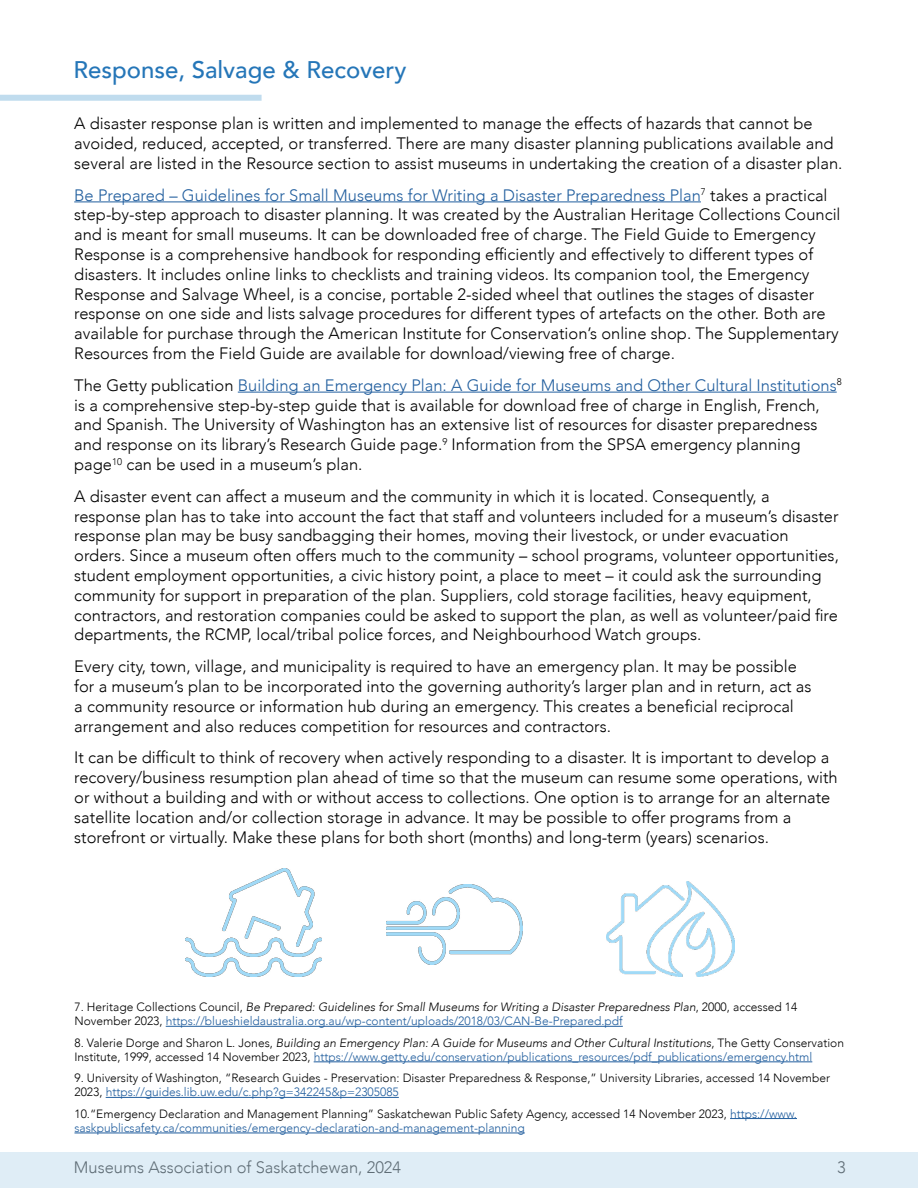
<style>
.page{position:relative;width:918px;height:1188px;background:#fff}
.page>*{position:absolute;margin:0;border:0;box-sizing:border-box;transform-origin:0 0}
.t1{font:500 24px "Avenir";color:#2576b8}
.t2{font:300 16.5px/19.8px "Avenir";color:#000}
.t3{font:300 12px/14.4px "Avenir";color:#000}
.t4{font:300 12px/14.4px "Avenir";color:#215e9e}
.s1{color:#215e9e}
.s2{color:#000}
.s3{font-style:italic;color:#000}
.s4{font-style:italic}
</style>
<div class="page">
<div style="left:0;top:1152px;width:918px;height:36px;background:#dfedf6"></div>
<hr style="left:74px;top:201px;width:627px;height:1px;background:#215e9e">
<hr style="left:238px;top:392px;width:599px;height:1px;background:#215e9e">
<div style="left:0;top:95px;width:262px;height:6px;background:#c0dcee"></div>
<hr style="left:166px;top:1026px;width:457px;height:1px;background:#215e9e">
<hr style="left:314px;top:1062px;width:498px;height:1px;background:#215e9e">
<hr style="left:106px;top:1097px;width:293px;height:1px;background:#215e9e">
<hr style="left:730px;top:1118px;width:67px;height:1px;background:#215e9e">
<hr style="left:74px;top:1133px;width:451px;height:1px;background:#215e9e">
<img style="left:185px;top:869px;width:137px;height:107px">
<img style="left:386px;top:884px;width:137px;height:81px">
<img style="left:606px;top:882px;width:128px;height:95px">
<h1 class="t1" style="left:74px;top:49px;width:335px">Response, Salvage &amp; Recovery</h1>
<p class="t2" style="left:74px;top:114px;width:770px">A disaster response plan is written and implemented to manage the effects of hazards that cannot be avoided, reduced, accepted, or transferred. There are many disaster planning publications available and several are listed in the Resource section to assist museums in undertaking the creation of a disaster plan.</p>
<p class="t2" style="left:74px;top:185px;width:768px"><span class="s1">Be Prepared – Guidelines for Small Museums for Writing a Disaster Preparedness Plan</span><sup>7</sup> takes a practical step-by-step approach to disaster planning. It was created by the Australian Heritage Collections Council and is meant for small museums. It can be downloaded free of charge. The Field Guide to Emergency Response is a comprehensive handbook for responding efficiently and effectively to different types of disasters. It includes online links to checklists and training videos. Its companion tool, the Emergency Response and Salvage Wheel, is a concise, portable 2-sided wheel that outlines the stages of disaster response on one side and lists salvage procedures for different types of artefacts on the other. Both are available for purchase through the American Institute for Conservation’s online shop. The Supplementary Resources from the Field Guide are available for download/viewing free of charge.</p>
<p class="t2" style="left:74px;top:375px;width:769px">The Getty publication <span class="s1">Building an Emergency Plan: A Guide for Museums and Other Cultural Institutions</span><sup>8 </sup>is a comprehensive step-by-step guide that is available for download free of charge in English, French, and Spanish. The University of Washington has an extensive list of resources for disaster preparedness and response on its library’s Research Guide page.<sup>9</sup> Information from the SPSA emergency planning page<sup>10</sup> can be used in a museum’s plan.</p>
<p class="t2" style="left:74px;top:486px;width:766px">A disaster event can affect a museum and the community in which it is located. Consequently, a response plan has to take into account the fact that staff and volunteers included for a museum’s disaster response plan may be busy sandbagging their homes, moving their livestock, or under evacuation orders. Since a museum often offers much to the community – school programs, volunteer opportunities, student employment opportunities, a civic history point, a place to meet – it could ask the surrounding community for support in preparation of the plan. Suppliers, cold storage facilities, heavy equipment, contractors, and restoration companies could be asked to support the plan, as well as volunteer/paid fire departments, the RCMP, local/tribal police forces, and Neighbourhood Watch groups.</p>
<p class="t2" style="left:74px;top:657px;width:739px">Every city, town, village, and municipality is required to have an emergency plan. It may be possible for a museum’s plan to be incorporated into the governing authority’s larger plan and in return, act as a community resource or information hub during an emergency. This creates a beneficial reciprocal arrangement and also reduces competition for resources and contractors.</p>
<p class="t2" style="left:74px;top:748px;width:765px">It can be difficult to think of recovery when actively responding to a disaster. It is important to develop a recovery/business resumption plan ahead of time so that the museum can resume some operations, with or without a building and with or without access to collections. One option is to arrange for an alternate satellite location and/or collection storage in advance. It may be possible to offer programs from a storefront or virtually. Make these plans for both short (months) and long-term (years) scenarios.</p>
<p class="t4" style="left:74px;top:1000px;width:724px"><span class="s2">7. Heritage Collections Council,</span> <span class="s3">Be Prepared: Guidelines for Small Museums for Writing a Disaster Preparedness Plan</span><span class="s2">, 2000, accessed 14<br>November 2023,</span> https://blueshieldaustralia.org.au/wp-content/uploads/2018/03/CAN-Be-Prepared.pdf</p>
<p class="t3" style="left:74px;top:1035px;width:771px">8. Valerie Dorge and Sharon L. Jones, <span class="s4">Building an Emergency Plan: A Guide for Museums and Other Cultural Institutions</span>, The Getty Conservation<br>Institute, 1999, accessed 14 November 2023, <span class="s1">https://www.getty.edu/conservation/publications_resources/pdf_publications/emergency.html</span></p>
<p class="t3" style="left:74px;top:1071px;width:757px">9. University of Washington, “Research Guides - Preservation: Disaster Preparedness &amp; Response,” University Libraries, accessed 14 November<br>2023, <span class="s1">https://guides.lib.uw.edu/c.php?g=342245&amp;p=2305085</span></p>
<p class="t3" style="left:74px;top:1106px;width:724px">10.“Emergency Declaration and Management Planning” Saskatchewan Public Safety Agency, accessed 14 November 2023, <span class="s1">https://www. saskpublicsafety.ca/communities/emergency-declaration-and-management-planning</span></p>
<p class="t2" style="left:74px;top:1158px;width:329px">Museums Association of Saskatchewan, 2024</p>
<p class="t2" style="left:837px;top:1158px;width:10px">3</p>
</div>
